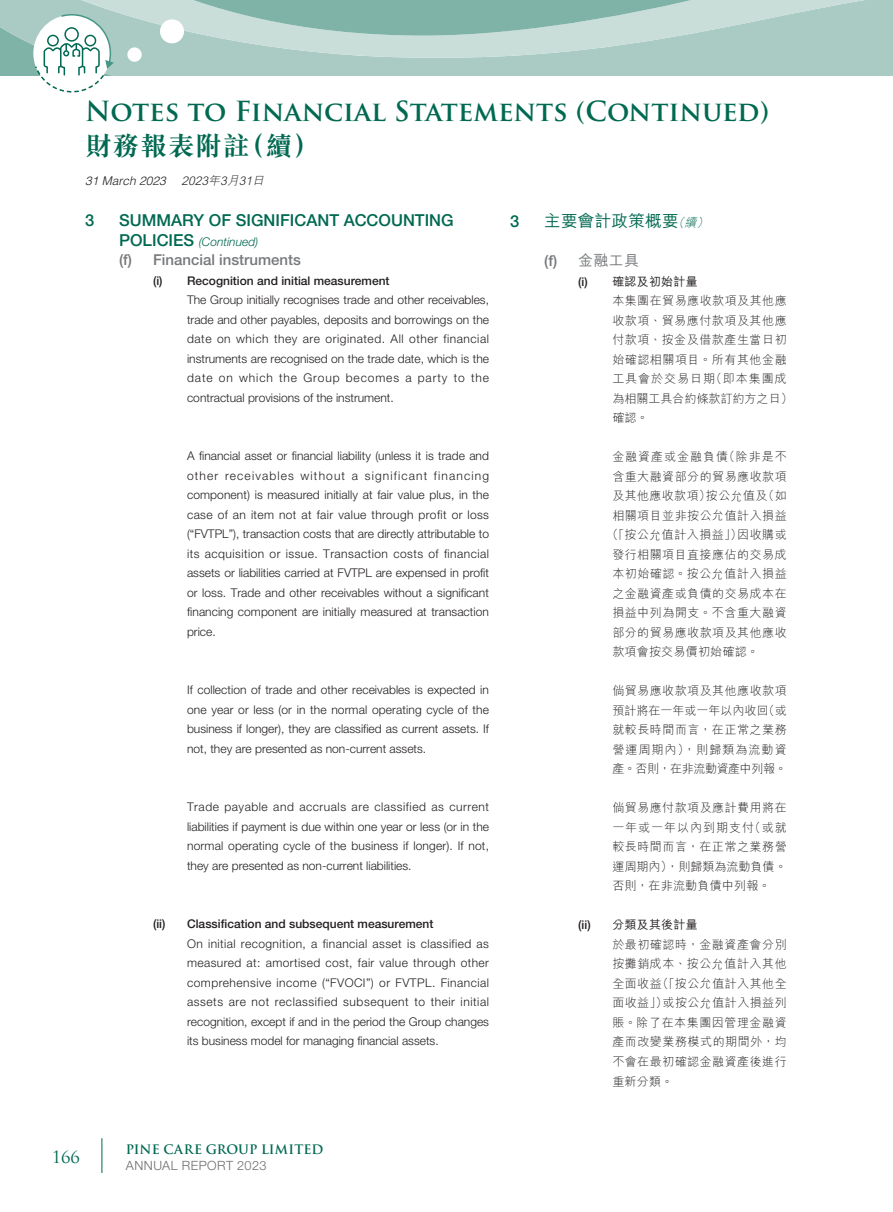
<style>
.page{position:relative;width:893px;height:1212px;background:#fff}
.page>*{position:absolute;margin:0;border:0;box-sizing:border-box;transform-origin:0 0}
.t1{font:700 27px "Trajan Pro";color:#006951}
.t2{font:27px "M Sung HK Bold E Ten B5 H";letter-spacing:.02em;color:#006951}
.t3{font:500 16.5px "Helvetica Neue LT Std";color:#006951}
.t4{font:16.5px "M Hei HK Medium E Ten B5 H";letter-spacing:.02em;color:#006951}
.t5{font:16.5px "Trajan Pro";color:#006951}
.t6{font:500 15px "Helvetica Neue LT Std";color:#76787b}
.t7{font:15px "M Hei HK Medium E Ten B5 H";color:#76787b}
.t8{font:700 12.75px "Trajan Pro";letter-spacing:.01em;color:#006951}
.t9{font:300 12.75px "Helvetica Neue LT Std";letter-spacing:.035em;color:#6c6d70}
.t10{font:300 12px/19.5px "Helvetica Neue LT Std";color:#231f20;text-align:justify}
.t11{font:12px/19.5px "M Hei HK Light E Ten B5 H";letter-spacing:.04em;color:#231f20;text-align:justify}
.t12{font:500 12px "Helvetica Neue LT Std";color:#231f20}
.t13{font:italic 300 12px "Helvetica Neue LT Std";color:#006951}
.t14{font:12px "M Hei HK Medium E Ten B5 H";letter-spacing:.02em;color:#231f20}
.t15{font:12px "M Hei HK Light E Ten B5 H";letter-spacing:.08em;color:#231f20}
.t16{font:12px "M Hei HK Light E Ten B5 H";letter-spacing:.02em;color:#231f20}
.t17{font:italic 300 12px "Helvetica LT Std";color:#231f20}
.t18{font:italic 12px "M Hei HK Light E Ten B5 H";color:#231f20}
.s1{font-weight:500;font-style:normal;font-size:16.5px}
.s2{font-family:"M Hei HK Light E Ten B5 H";font-style:italic;font-size:12px}
.s3{font-family:"Helvetica Neue LT Std";font-weight:500}
</style>
<div class="page">
<hr style="left:102px;top:1138px;width:1px;height:35px;background:#006951">
<div style="left:775px;top:61px;width:118px;height:15px;background:#aacbc3"></div>
<svg style="left:775px;top:0;width:118px;height:61px;background:#adcdc5"></svg>
<svg style="left:0;top:0;width:775px;height:93px"></svg>
<div style="left:160px;top:19px;width:24px;height:24px;background:#fff;border-radius:50%"></div>
<div style="left:127px;top:47px;width:15px;height:15px;background:#fff;border-radius:50%"></div>
<h1 class="t1" style="left:85px;top:96px;width:686px">Notes to Financial Statements (Continued)</h1>
<h1 class="t2" style="left:85px;top:136px;width:236px">財務報表附註（續）</h1>
<p class="t17" style="left:85px;top:176px;width:82px">31 March 2023</p>
<p class="t18" style="left:181px;top:176px;width:86px">2023年3月31日</p>
<h2 class="t3" style="left:85px;top:214px;width:11px">3</h2>
<h2 class="t3" style="left:119px;top:214px;width:336px">SUMMARY OF SIGNIFICANT ACCOUNTING</h2>
<p class="t13" style="left:119px;top:237px;width:141px"><span class="s1">POLICIES</span> (Continued)</p>
<p class="t6" style="left:119px;top:255px;width:183px">(f) Financial instruments</p>
<p class="t12" style="left:153px;top:276px;width:238px">(i) Recognition and initial measurement</p>
<p class="t10" style="left:187px;top:291px;width:303px">The Group initially recognises trade and other receivables, trade and other payables, deposits and borrowings on the date on which they are originated. All other financial instruments are recognised on the trade date, which is the date on which the Group becomes a party to the contractual provisions of the instrument.</p>
<p class="t10" style="left:187px;top:447px;width:303px">A financial asset or financial liability (unless it is trade and other receivables without a significant financing component) is measured initially at fair value plus, in the case of an item not at fair value through profit or loss (“FVTPL”), transaction costs that are directly attributable to its acquisition or issue. Transaction costs of financial assets or liabilities carried at FVTPL are expensed in profit or loss. Trade and other receivables without a significant financing component are initially measured at transaction price.</p>
<p class="t10" style="left:187px;top:681px;width:303px">If collection of trade and other receivables is expected in one year or less (or in the normal operating cycle of the business if longer), they are classified as current assets. If not, they are presented as non-current assets.</p>
<p class="t10" style="left:187px;top:798px;width:303px">Trade payable and accruals are classified as current liabilities if payment is due within one year or less (or in the normal operating cycle of the business if longer). If not, they are presented as non-current liabilities.</p>
<p class="t12" style="left:153px;top:920px;width:14px">(ii)</p>
<p class="t12" style="left:187px;top:920px;width:248px">Classification and subsequent measurement</p>
<p class="t10" style="left:187px;top:935px;width:303px">On initial recognition, a financial asset is classified as measured at: amortised cost, fair value through other comprehensive income (“FVOCI”) or FVTPL. Financial assets are not reclassified subsequent to their initial recognition, except if and in the period the Group changes its business model for managing financial assets.</p>
<h2 class="t3" style="left:510px;top:215px;width:11px">3</h2>
<h2 class="t4" style="left:544px;top:215px;width:168px">主要會計政策概要<span class="s2">（續）</span></h2>
<p class="t7" style="left:544px;top:255px;width:96px"><span class="s3">(f)</span> 金融工具</p>
<p class="t14" style="left:578px;top:277px;width:121px"><span class="s3">(i)</span> 確認及初始計量</p>
<p class="t11" style="left:612px;top:293px;width:182px;text-align:left">本集團在貿易應收款項及其他應收款項、貿易應付款項及其他應付款項、按金及借款產生當日初始確認相關項目。所有其他金融工具會於交易日期（即本集團成為相關工具合約條款訂約方之日）確認。</p>
<p class="t15" style="left:612px;top:452px;width:176px">金融資產或金融負債（除非是不</p>
<p class="t11" style="left:612px;top:468px;width:176px">含重大融資部分的貿易應收款項</p>
<p class="t11" style="left:612px;top:488px;width:176px">及其他應收款項）按公允值及（如</p>
<p class="t11" style="left:612px;top:507px;width:176px">相關項目並非按公允值計入損益</p>
<p class="t11" style="left:606px;top:527px;width:182px">（「按公允值計入損益」）因收購或</p>
<p class="t11" style="left:612px;top:546px;width:176px">發行相關項目直接應佔的交易成</p>
<p class="t11" style="left:612px;top:566px;width:176px">本初始確認。按公允值計入損益</p>
<p class="t11" style="left:612px;top:585px;width:176px">之金融資產或負債的交易成本在</p>
<p class="t11" style="left:612px;top:605px;width:176px">損益中列為開支。不含重大融資</p>
<p class="t11" style="left:612px;top:624px;width:176px">部分的貿易應收款項及其他應收</p>
<p class="t16" style="left:612px;top:647px;width:148px">款項會按交易價初始確認。</p>
<p class="t11" style="left:612px;top:683px;width:176px">倘貿易應收款項及其他應收款項預計將在一年或一年以內收回（或就較長時間而言，在正常之業務營運周期內），則歸類為流動資產。否則，在非流動資產中列報。</p>
<p class="t11" style="left:612px;top:800px;width:176px">倘貿易應付款項及應計費用將在一年或一年以內到期支付（或就較長時間而言，在正常之業務營運周期內），則歸類為流動負債。否則，在非流動負債中列報。</p>
<p class="t12" style="left:578px;top:921px;width:14px">(ii)</p>
<p class="t14" style="left:612px;top:920px;width:87px">分類及其後計量</p>
<p class="t11" style="left:612px;top:936px;width:176px">於最初確認時，金融資產會分別按攤銷成本、按公允值計入其他全面收益（「按公允值計入其他全面收益」）或按公允值計入損益列賬。除了在本集團因管理金融資產而改變業務模式的期間外，均不會在最初確認金融資產後進行重新分類。</p>
<h2 class="t5" style="left:52px;top:1148px;width:30px">166</h2>
<p class="t8" style="left:126px;top:1142px;width:199px">PINE CARE GROUP LIMITED</p>
<p class="t9" style="left:126px;top:1160px;width:142px">ANNUAL REPORT 2023</p>
</div>
